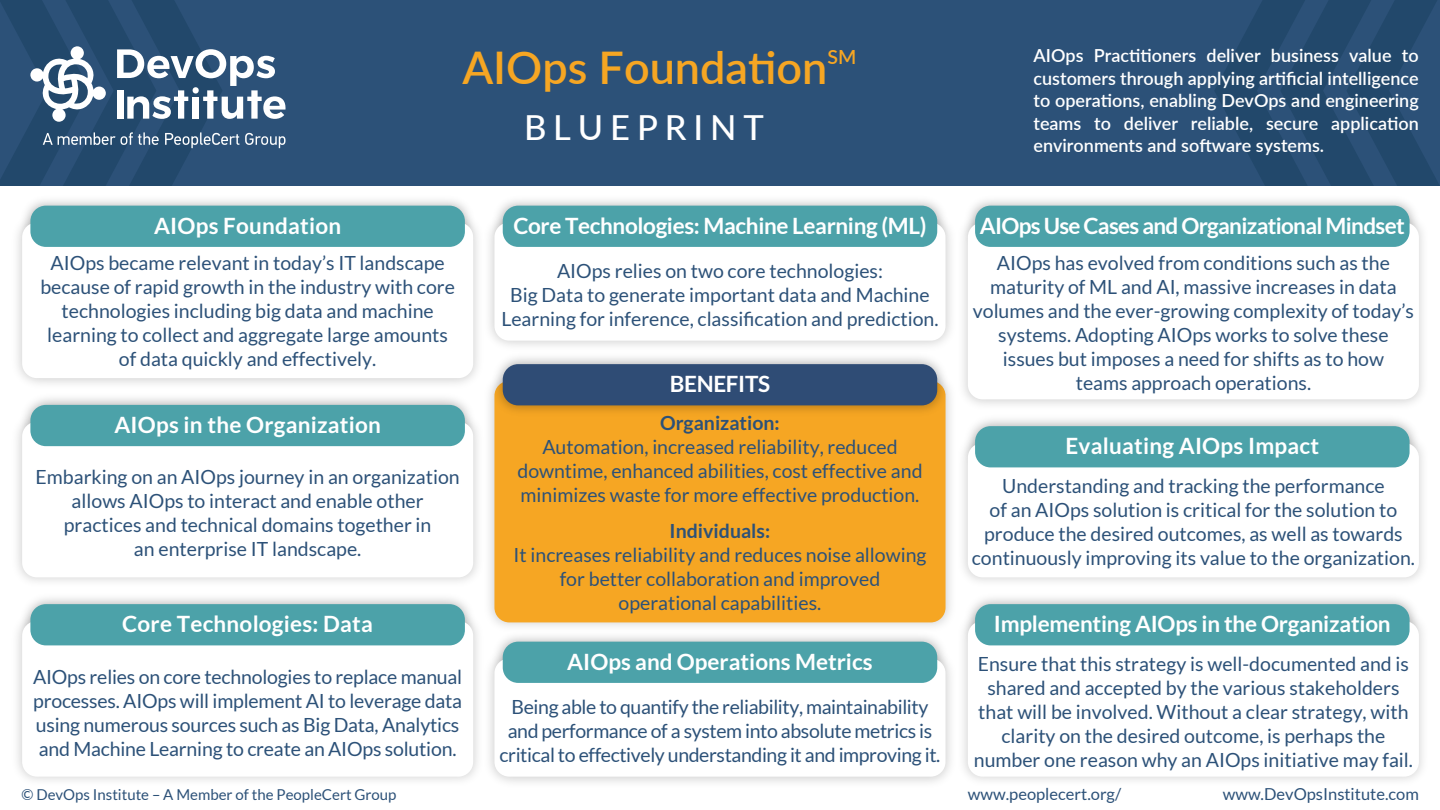
<style>
.page{position:relative;width:1440px;height:810px;background:#fff}
.page>*{position:absolute;margin:0;border:0;box-sizing:border-box;transform-origin:0 0}
.t1{font:600 45px "Lato";color:#f6a623}
.t2{font:500 34.5px "Lato";letter-spacing:.2em;color:#fff}
.t3{font:700 22.5px "Lato";letter-spacing:-.01em;color:#fff}
.t4{font:700 22.5px "Lato";letter-spacing:.01em;color:#fff}
.t5{font:700 22.5px "Lato";letter-spacing:-.03em;color:#fff}
.t6{font:19.5px/24px "Lato";color:#2c5178;text-align:center}
.t7{font:19.5px/24px "Lato";letter-spacing:-.02em;color:#2c5178;text-align:center}
.t8{font:700 19.5px "Lato";color:#2c5178}
.t9{font:600 19.5px "Lato";color:#f6a623}
.t10{font:600 18px/22.5px "Lato";color:#fff;text-align:justify}
.t11{font:16.5px "Lato";color:#2c5178}
.t12{font:15px "Lato";color:#2c5178}
</style>
<div class="page">
<div style="left:0;top:0;width:1440px;height:186px;background:#2c5178"></div>
<svg style="left:1215px;top:0;width:222px;height:152px"></svg>
<div style="left:30px;top:206px;width:435px;height:41px;background:#4ca2a9;border-radius:15px"></div>
<div style="left:22px;top:422px;width:451px;height:155px;background:#fff;border-radius:15px"></div>
<div style="left:30px;top:405px;width:435px;height:41px;background:#4ca2a9;border-radius:15px"></div>
<div style="left:30px;top:604px;width:435px;height:41px;background:#4ca2a9;border-radius:15px"></div>
<img style="left:440px;top:197px;width:474px;height:112px">
<div style="left:494px;top:222px;width:452px;height:119px;background:#fff;border-radius:15px"></div>
<div style="left:503px;top:206px;width:434px;height:41px;background:#4ca2a9;border-radius:15px"></div>
<div style="left:494px;top:658px;width:452px;height:119px;background:#fff;border-radius:15px"></div>
<div style="left:503px;top:642px;width:434px;height:41px;background:#4ca2a9;border-radius:15px"></div>
<img style="left:440px;top:378px;width:474px;height:298px">
<div style="left:494px;top:381px;width:452px;height:241px;background:#f6a623;border-radius:15px"></div>
<img style="left:448px;top:309px;width:466px;height:151px">
<div style="left:503px;top:364px;width:434px;height:41px;background:#2f4c75;border-radius:15px"></div>
<img style="left:914px;top:168px;width:526px;height:203px">
<div style="left:968px;top:222px;width:451px;height:177px;background:#fff;border-radius:15px"></div>
<div style="left:975px;top:206px;width:435px;height:41px;background:#4ca2a9;border-radius:15px"></div>
<img style="left:914px;top:388px;width:509px;height:161px">
<div style="left:968px;top:443px;width:451px;height:134px;background:#fff;border-radius:15px"></div>
<div style="left:975px;top:426px;width:435px;height:41px;background:#4ca2a9;border-radius:15px"></div>
<img style="left:914px;top:566px;width:509px;height:217px">
<div style="left:968px;top:621px;width:451px;height:156px;background:#fff;border-radius:15px"></div>
<div style="left:975px;top:604px;width:435px;height:41px;background:#4ca2a9;border-radius:15px"></div>
<svg style="left:0;top:0;width:286px;height:186px"></svg>
<p class="t4" style="left:154px;top:212px;width:189px">AIOps Foundation</p>
<h1 class="t1" style="left:462px;top:34px;width:367px">AIOps Foundation</h1>
<p class="t9" style="left:828px;top:43px;width:30px">SM</p>
<p class="t10" style="left:1034px;top:43px;width:387px">AIOps Practitioners deliver business value to customers through applying artificial intelligence to operations, enabling DevOps and engineering teams to deliver reliable, secure application environments and software systems.</p>
<h2 class="t2" style="left:524px;top:103px;width:241px">BLUEPRINT</h2>
<p class="t3" style="left:513px;top:212px;width:415px">Core Technologies: Machine Learning (ML)</p>
<p class="t5" style="left:980px;top:212px;width:426px">AIOps Use Cases and Organizational Mindset</p>
<p class="t6" style="left:40px;top:251px;width:416px">AIOps became relevant in today’s IT landscape because of rapid growth in the industry with core technologies including big data and machine learning to collect and aggregate large amounts of data quickly and effectively.</p>
<p class="t4" style="left:114px;top:412px;width:268px">AIOps in the Organization</p>
<p class="t6" style="left:36px;top:465px;width:426px">Embarking on an AIOps journey in an organization allows AIOps to interact and enable other practices and technical domains together in<br>an enterprise IT landscape.</p>
<p class="t4" style="left:122px;top:611px;width:252px">Core Technologies: Data</p>
<p class="t6" style="left:33px;top:664px;width:431px;text-align:left">AIOps relies on core technologies to replace manual processes. AIOps will implement AI to leverage data using numerous sources such as Big Data, Analytics and Machine Learning to create an AIOps solution.</p>
<p class="t6" style="left:501px;top:258px;width:439px">AIOps relies on two core technologies:<br>Big Data to generate important data and Machine<br>Learning for inference, classification and prediction.</p>
<p class="t3" style="left:670px;top:371px;width:102px">BENEFITS</p>
<p class="t8" style="left:660px;top:412px;width:121px">Organization:</p>
<p class="t6" style="left:517px;top:435px;width:407px">Automation, increased reliability, reduced downtime, enhanced abilities, cost effective and minimizes waste for more effective production.</p>
<p class="t8" style="left:670px;top:520px;width:102px">Individuals:</p>
<p class="t6" style="left:513px;top:543px;width:415px">It increases reliability and reduces noise allowing for better collaboration and improved operational capabilities.</p>
<p class="t3" style="left:567px;top:649px;width:307px">AIOps and Operations Metrics</p>
<p class="t7" style="left:500px;top:694px;width:442px">Being able to quantify the reliability, maintainability and performance of a system into absolute metrics is critical to effectively understanding it and improving it.</p>
<p class="t6" style="left:973px;top:251px;width:443px">AIOps has evolved from conditions such as the maturity of ML and AI, massive increases in data volumes and the ever-growing complexity of today’s systems. Adopting AIOps works to solve these issues but imposes a need for shifts as to how<br>teams approach operations.</p>
<p class="t4" style="left:1066px;top:433px;width:255px">Evaluating AIOps Impact</p>
<p class="t6" style="left:972px;top:474px;width:445px">Understanding and tracking the performance<br>of an AIOps solution is critical for the solution to produce the desired outcomes, as well as towards continuously improving its value to the organization.</p>
<p class="t3" style="left:994px;top:611px;width:398px">Implementing AIOps in the Organization</p>
<p class="t6" style="left:974px;top:652px;width:441px">Ensure that this strategy is well-documented and is shared and accepted by the various stakeholders that will be involved. Without a clear strategy, with clarity on the desired outcome, is perhaps the number one reason why an AIOps initiative may fail.</p>
<p class="t12" style="left:22px;top:786px;width:377px">© DevOps Institute – A Member of the PeopleCert Group</p>
<p class="t11" style="left:968px;top:785px;width:155px">www.peoplecert.org/</p>
<p class="t11" style="left:1223px;top:785px;width:198px">www.DevOpsInstitute.com</p>
</div>
